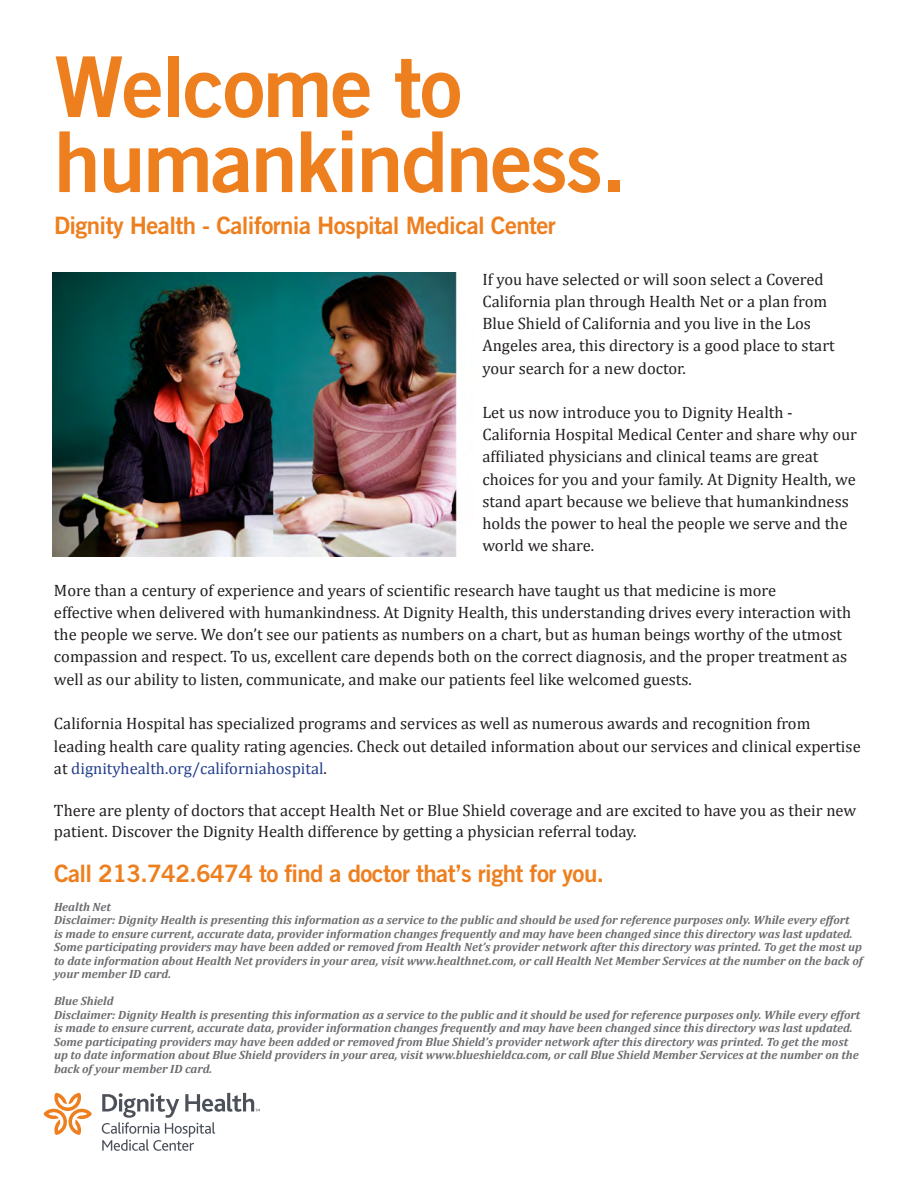
<style>
.page{position:relative;width:918px;height:1188px;background:#fff}
.page>*{position:absolute;margin:0;border:0;box-sizing:border-box;transform-origin:0 0}
.t1{font:84px/75px "Trade Gothic LT Std Bd 2";letter-spacing:-.025em;color:#ee7f1f}
.t2{font:24px "Trade Gothic LT Std Bd 2";letter-spacing:-.025em;color:#ee7f1f}
.t3{font:16.5px/22.2px "Cambria";color:#231f20}
.t4{font:italic 700 12px/13.5px "Cambria";color:#6c6d70}
.s1{color:#253f8e}
</style>
<div class="page">
<svg style="left:102px;top:1093px;width:158px;height:58px"></svg>
<svg style="left:44px;top:1093px;width:48px;height:42px"></svg>
<img style="left:52px;top:273px;width:405px;height:284px">
<p class="t1" style="left:54px;top:48px;width:574px">Welcome to humankindness.</p>
<p class="t2" style="left:54px;top:211px;width:503px">Dignity Health - California Hospital Medical Center</p>
<p class="t3" style="left:482px;top:268px;width:343px">If you have selected or will soon select a Covered</p>
<p class="t3" style="left:482px;top:290px;width:346px">California plan through Health Net or a plan from</p>
<p class="t3" style="left:482px;top:312px;width:330px">Blue Shield of California and you live in the Los</p>
<p class="t3" style="left:482px;top:335px;width:354px">Angeles area, this directory is a good place to start</p>
<p class="t3" style="left:482px;top:357px;width:205px">your search for a new doctor.</p>
<p class="t3" style="left:482px;top:401px;width:312px">Let us now introduce you to Dignity Health -</p>
<p class="t3" style="left:482px;top:423px;width:376px">California Hospital Medical Center and share why our</p>
<p class="t3" style="left:482px;top:446px;width:337px">affiliated physicians and clinical teams are great</p>
<p class="t3" style="left:482px;top:468px;width:375px">choices for you and your family. At Dignity Health, we</p>
<p class="t3" style="left:482px;top:490px;width:368px">stand apart because we believe that humankindness</p>
<p class="t3" style="left:482px;top:512px;width:367px">holds the power to heal the people we serve and the</p>
<p class="t3" style="left:482px;top:535px;width:113px">world we share.</p>
<p class="t3" style="left:54px;top:579px;width:724px">More than a century of experience and years of scientific research have taught us that medicine is more</p>
<p class="t3" style="left:54px;top:601px;width:799px">effective when delivered with humankindness. At Dignity Health, this understanding drives every interaction with the people we serve. We don’t see our patients as numbers on a chart, but as human beings worthy of the utmost</p>
<p class="t3" style="left:54px;top:646px;width:795px">compassion and respect. To us, excellent care depends both on the correct diagnosis, and the proper treatment as well as our ability to listen, communicate, and make our patients feel like welcomed guests.</p>
<p class="t3" style="left:54px;top:712px;width:758px">California Hospital has specialized programs and services as well as numerous awards and recognition from</p>
<p class="t3" style="left:54px;top:735px;width:808px">leading health care quality rating agencies. Check out detailed information about our services and clinical expertise at <span class="s1">dignityhealth.org/californiahospital</span>.</p>
<p class="t3" style="left:54px;top:800px;width:804px;line-height:21px">There are plenty of doctors that accept Health Net or Blue Shield coverage and are excited to have you as their new patient. Discover the Dignity Health difference by getting a physician referral today.</p>
<p class="t2" style="left:54px;top:859px;width:552px">Call 213.742.6474 to find a doctor that’s right for you.</p>
<p class="t4" style="left:54px;top:900px;width:58px">Health Net</p>
<p class="t4" style="left:54px;top:913px;width:810px">Disclaimer: Dignity Health is presenting this information as a service to the public and should be used for reference purposes only. While every effort<br>is made to ensure current, accurate data, provider information changes frequently and may have been changed since this directory was last updated.<br>Some participating providers may have been added or removed from Health Net’s provider network after this directory was printed. To get the most up to date information about Health Net providers in your area, visit www.healthnet.com, or call Health Net Member Services at the number on the back of your member ID card.</p>
<p class="t4" style="left:54px;top:994px;width:61px">Blue Shield</p>
<p class="t4" style="left:54px;top:1008px;width:808px">Disclaimer: Dignity Health is presenting this information as a service to the public and it should be used for reference purposes only. While every effort is made to ensure current, accurate data, provider information changes frequently and may have been changed since this directory was last updated.<br>Some participating providers may have been added or removed from Blue Shield’s provider network after this directory was printed. To get the most up to date information about Blue Shield providers in your area, visit www.blueshieldca.com, or call Blue Shield Member Services at the number on the back of your member ID card.</p>
</div>
